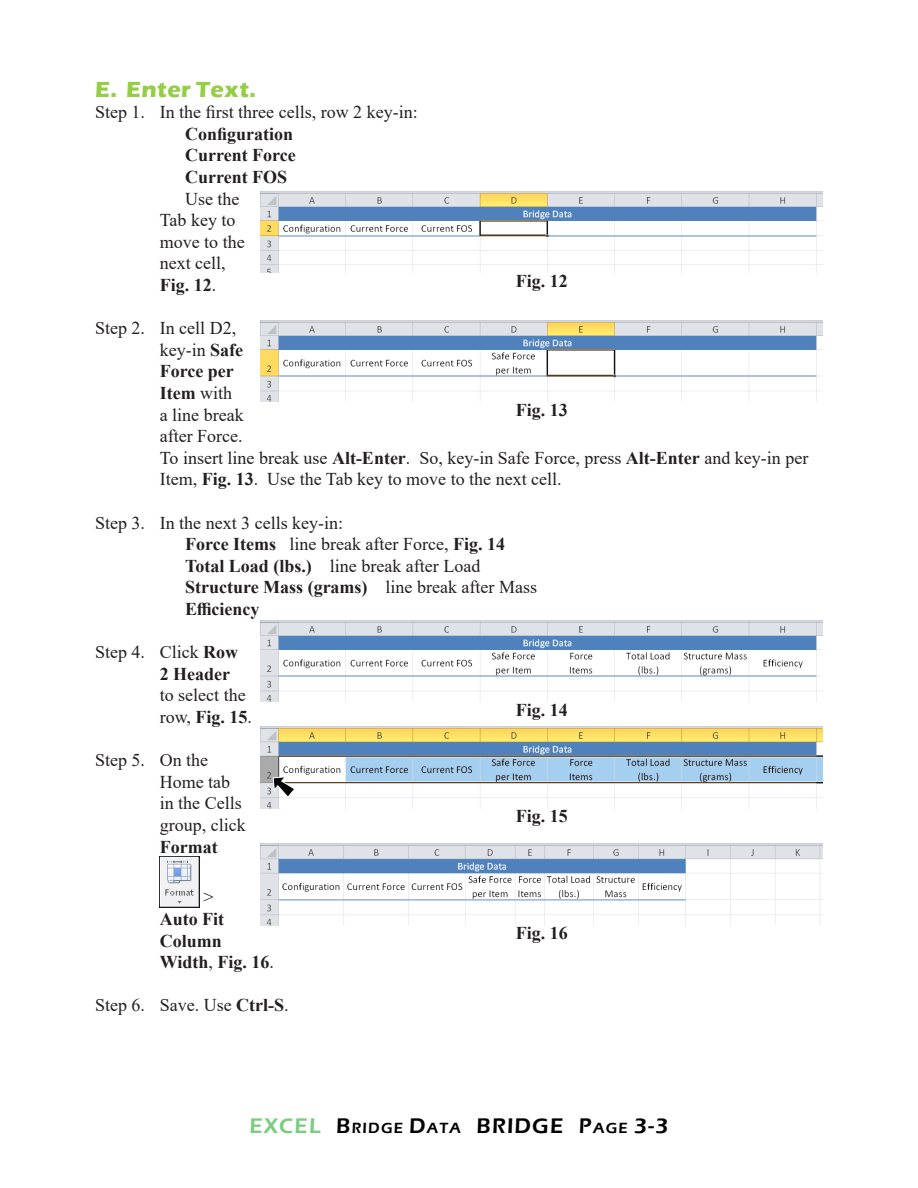
<style>
.page{position:relative;width:918px;height:1188px;background:#fff}
.page>*{position:absolute;margin:0;border:0;box-sizing:border-box;transform-origin:0 0}
.Subhead_1{font:700 22.5px "Eras ITC";letter-spacing:.025em;color:#95cd47}
.t1{font:600 21.75px "Eras ITC";color:#000}
.Body_text{font:18px/21.6px "Times New Roman";color:#231f20}
.Body_text-2{font:700 18px/21.6px "Times New Roman";color:#231f20}
.Fig_No{font:700 18px "Times New Roman";color:#231f20}
.t2{font:600 15.15px "Eras ITC";letter-spacing:.08em;color:#000}
.s1{font-weight:400}
.s2{font-weight:700}
.s3{font-size:21.75px;color:#7dcb81}
.s4{font-size:21.75px}
.s5{font-size:15.15px}
</style>
<div class="page">
<img style="left:160px;top:856px;width:39px;height:52px">
<img style="left:260px;top:191px;width:563px;height:82px">
<img style="left:260px;top:320px;width:563px;height:82px">
<img style="left:260px;top:620px;width:563px;height:82px">
<img style="left:260px;top:727px;width:563px;height:81px">
<img style="left:260px;top:844px;width:563px;height:81px">
<svg style="left:273px;top:776px;width:22px;height:22px"></svg>
<p class="Subhead_1" style="left:95px;top:76px;width:163px">E. Enter Text.</p>
<p class="Body_text" style="left:95px;top:101px;width:324px">Step 1. In the first three cells, row 2 key-in:</p>
<p class="Body_text-2" style="left:185px;top:123px;width:110px">Configuration</p>
<p class="Body_text-2" style="left:185px;top:144px;width:112px">Current Force</p>
<p class="Body_text-2" style="left:185px;top:166px;width:104px">Current FOS</p>
<p class="Body_text" style="left:185px;top:187px;width:56px">Use the</p>
<p class="Body_text" style="left:160px;top:209px;width:77px">Tab key to</p>
<p class="Body_text" style="left:160px;top:230px;width:86px">move to the</p>
<p class="Body_text" style="left:160px;top:252px;width:67px">next cell,</p>
<p class="Body_text-2" style="left:160px;top:274px;width:58px">Fig. 12<span class="s1">.</span></p>
<p class="Body_text" style="left:160px;top:317px;width:650px;text-indent:-65px">Step 2. In cell D2,<br>key-in <span class="s2">Safe<br>Force per<br>Item</span> with<br>a line break<br>after Force.<br>To insert line break use <span class="s2">Alt-Enter</span>. So, key-in Safe Force, press <span class="s2">Alt-Enter</span> and key-in per<br>Item, <span class="s2">Fig. 13</span>. Use the Tab key to move to the next cell.</p>
<p class="Body_text" style="left:185px;top:511px;width:354px;text-indent:-90px">Step 3. In the next 3 cells key-in:<br><span class="s2">Force Items</span> line break after Force, <span class="s2">Fig. 14<br>Total Load (lbs.)</span> line break after Load <span class="s2">Structure Mass (grams)</span> line break after Mass <span class="s2">Efficiency</span></p>
<p class="Body_text" style="left:160px;top:641px;width:94px;text-indent:-65px">Step 4. Click <span class="s2">Row<br>2 Header<br></span>to select the row, <span class="s2">Fig. 15</span>.</p>
<p class="Body_text" style="left:160px;top:749px;width:87px;text-indent:-65px">Step 5. On the<br>Home tab in the Cells group, click<br><span class="s2">Format</span></p>
<p class="Fig_No" style="left:516px;top:268px;width:54px">Fig. 12</p>
<p class="Fig_No" style="left:516px;top:397px;width:54px">Fig. 13</p>
<p class="Fig_No" style="left:516px;top:697px;width:54px">Fig. 14</p>
<p class="Fig_No" style="left:516px;top:803px;width:54px">Fig. 15</p>
<p class="Body_text-2" style="left:160px;top:886px;width:116px;text-indent:44px"><span class="s1">&gt;<br></span>Auto Fit<br>Column<br>Width<span class="s1">,</span> Fig. 16<span class="s1">.</span></p>
<p class="Body_text" style="left:95px;top:994px;width:195px">Step 6. Save. Use <span class="s2">Ctrl-S</span>.</p>
<p class="Fig_No" style="left:516px;top:920px;width:54px">Fig. 16</p>
<p class="t2" style="left:249px;top:1119px;width:258px"><span class="s3">EXCEL</span> <span class="s4">B</span>RIDGE <span class="s4">D</span>ATA <span class="s4">BRIDG</span></p>
<p class="t1" style="left:550px;top:1114px;width:120px">E P<span class="s5">AGE</span> 3-3</p>
</div>
